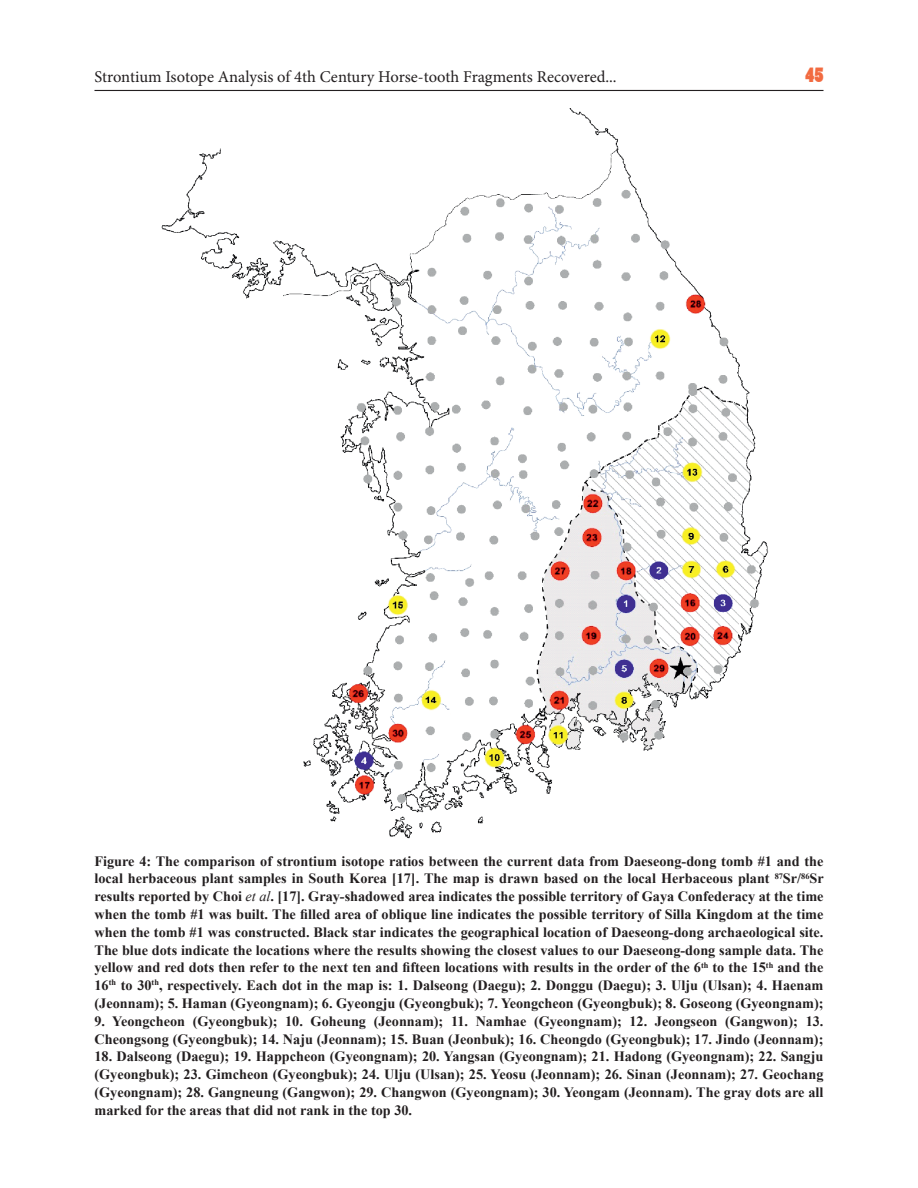
<style>
.page{position:relative;width:918px;height:1188px;background:#fff}
.page>*{position:absolute;margin:0;border:0;box-sizing:border-box;transform-origin:0 0}
.t1{font:19.5px "Poplar Std";color:#f26b41}
.t2{font:16.5px "Minion Pro";letter-spacing:-.005em;color:#231f20}
.t3{font:700 14.25px/17.9px "Times New Roman";color:#231f20;text-align:justify}
.s1{font-weight:400;font-style:italic}
</style>
<div class="page">
<hr style="left:94px;top:90px;width:730px;height:1px;background:#231f20">
<img style="left:162px;top:108px;width:606px;height:731px">
<p class="t2" style="left:94px;top:66px;width:524px">Strontium Isotope Analysis of 4th Century Horse-tooth Fragments Recovered...</p>
<h1 class="t1" style="left:806px;top:65px;width:19px">45</h1>
<p class="t3" style="left:94px;top:851px;width:731px">Figure 4: The comparison of strontium isotope ratios between the current data from Daeseong-dong tomb #1 and the local herbaceous plant samples in South Korea [17]. The map is drawn based on the local Herbaceous plant <sup>87</sup>Sr/<sup>86</sup>Sr results reported by Choi <span class="s1">et al</span>. [17]. Gray-shadowed area indicates the possible territory of Gaya Confederacy at the time when the tomb #1 was built. The filled area of oblique line indicates the possible territory of Silla Kingdom at the time when the tomb #1 was constructed. Black star indicates the geographical location of Daeseong-dong archaeological site.<br>The blue dots indicate the locations where the results showing the closest values to our Daeseong-dong sample data. The yellow and red dots then refer to the next ten and fifteen locations with results in the order of the 6<sup>th</sup> to the 15<sup>th</sup> and the 16<sup>th</sup> to 30<sup>th</sup>, respectively. Each dot in the map is: 1. Dalseong (Daegu); 2. Donggu (Daegu); 3. Ulju (Ulsan); 4. Haenam (Jeonnam); 5. Haman (Gyeongnam); 6. Gyeongju (Gyeongbuk); 7. Yeongcheon (Gyeongbuk); 8. Goseong (Gyeongnam);</p>
<p class="t3" style="left:94px;top:1012px;width:730px">9. Yeongcheon (Gyeongbuk); 10. Goheung (Jeonnam); 11. Namhae (Gyeongnam); 12. Jeongseon (Gangwon); 13.<br>Cheongsong (Gyeongbuk); 14. Naju (Jeonnam); 15. Buan (Jeonbuk); 16. Cheongdo (Gyeongbuk); 17. Jindo (Jeonnam);</p>
<p class="t3" style="left:94px;top:1047px;width:730px">18. Dalseong (Daegu); 19. Happcheon (Gyeongnam); 20. Yangsan (Gyeongnam); 21. Hadong (Gyeongnam); 22. Sangju (Gyeongbuk); 23. Gimcheon (Gyeongbuk); 24. Ulju (Ulsan); 25. Yeosu (Jeonnam); 26. Sinan (Jeonnam); 27. Geochang (Gyeongnam); 28. Gangneung (Gangwon); 29. Changwon (Gyeongnam); 30. Yeongam (Jeonnam). The gray dots are all marked for the areas that did not rank in the top 30.</p>
</div>
